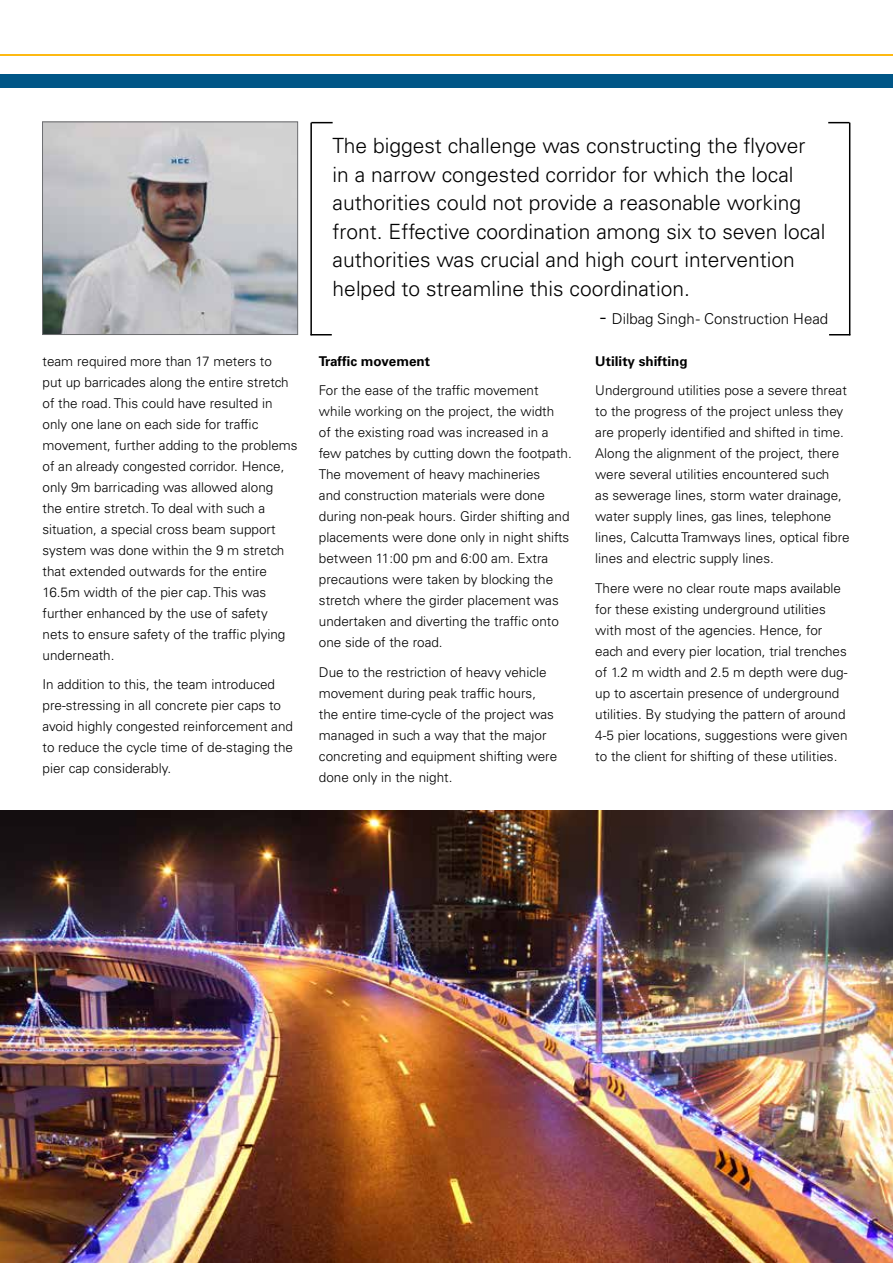
<style>
.page{position:relative;width:893px;height:1263px;background:#fff}
.page>*{position:absolute;margin:0;border:0;box-sizing:border-box;transform-origin:0 0}
.t1{font:300 21px/28.5px "Univers LT Pro 45";color:#000}
.t2{font:300 15px "Univers LT Pro 45";color:#000}
.t3{font:300 13.5px/21px "Univers LT Std";color:#000}
.t4{font:700 13.5px "Univers LT Pro 65";color:#000}
.s1{font-size:21px}
</style>
<div class="page">
<div style="left:0;top:75px;width:893px;height:13px;background:#005687"></div>
<hr style="left:0;top:54px;width:893px;height:1px;background:#fdb913">
<img style="left:0;top:810px;width:893px;height:453px">
<img style="left:44px;top:124px;width:252px;height:209px">
<div style="left:42px;top:122px;width:256px;height:213px;border:1px solid #6d6e71"></div>
<hr style="left:310px;top:123px;width:2px;height:212px;background:#000">
<svg style="left:311px;top:122px;width:22px;height:1px"></svg>
<svg style="left:312px;top:334px;width:20px;height:1px"></svg>
<hr style="left:849px;top:123px;width:1px;height:212px;background:#000">
<svg style="left:828px;top:122px;width:21px;height:1px"></svg>
<svg style="left:829px;top:334px;width:20px;height:1px"></svg>
<p class="t3" style="left:43px;top:350px;width:257px">team required more than 17 meters to<br>put up barricades along the entire stretch of the road. This could have resulted in only one lane on each side for traffic movement, further adding to the problems of an already congested corridor. Hence, only 9m barricading was allowed along<br>the entire stretch. To deal with such a situation, a special cross beam support system was done within the 9 m stretch that extended outwards for the entire 16.5m width of the pier cap. This was further enhanced by the use of safety<br>nets to ensure safety of the traffic plying underneath.</p>
<p class="t3" style="left:43px;top:674px;width:252px">In addition to this, the team introduced pre-stressing in all concrete pier caps to avoid highly congested reinforcement and to reduce the cycle time of de-staging the pier cap considerably.</p>
<p class="t1" style="left:333px;top:131px;width:494px">The biggest challenge was constructing the flyover in a narrow congested corridor for which the local authorities could not provide a reasonable working front. Effective coordination among six to seven local authorities was crucial and high court intervention helped to streamline this coordination.</p>
<p class="t2" style="left:600px;top:310px;width:229px"><span class="s1">-</span> Dilbag Singh - Construction Head</p>
<p class="t4" style="left:319px;top:353px;width:113px">Traffic movement</p>
<p class="t3" style="left:319px;top:380px;width:254px">For the ease of the traffic movement while working on the project, the width<br>of the existing road was increased in a few patches by cutting down the footpath.<br>The movement of heavy machineries<br>and construction materials were done during non-peak hours. Girder shifting and placements were done only in night shifts between 11:00 pm and 6:00 am. Extra precautions were taken by blocking the stretch where the girder placement was undertaken and diverting the traffic onto one side of the road.</p>
<p class="t3" style="left:319px;top:661px;width:240px">Due to the restriction of heavy vehicle movement during peak traffic hours, the entire time-cycle of the project was managed in such a way that the major concreting and equipment shifting were done only in the night.</p>
<p class="t4" style="left:595px;top:353px;width:94px">Utility shifting</p>
<p class="t3" style="left:595px;top:380px;width:256px">Underground utilities pose a severe threat to the progress of the project unless they are properly identified and shifted in time.<br>Along the alignment of the project, there were several utilities encountered such<br>as sewerage lines, storm water drainage, water supply lines, gas lines, telephone lines, Calcutta Tramways lines, optical fibre lines and electric supply lines.</p>
<p class="t3" style="left:595px;top:577px;width:254px">There were no clear route maps available for these existing underground utilities with most of the agencies. Hence, for each and every pier location, trial trenches of 1.2 m width and 2.5 m depth were dug&shy;up to ascertain presence of underground utilities. By studying the pattern of around 4-5 pier locations, suggestions were given to the client for shifting of these utilities.</p>
</div>
